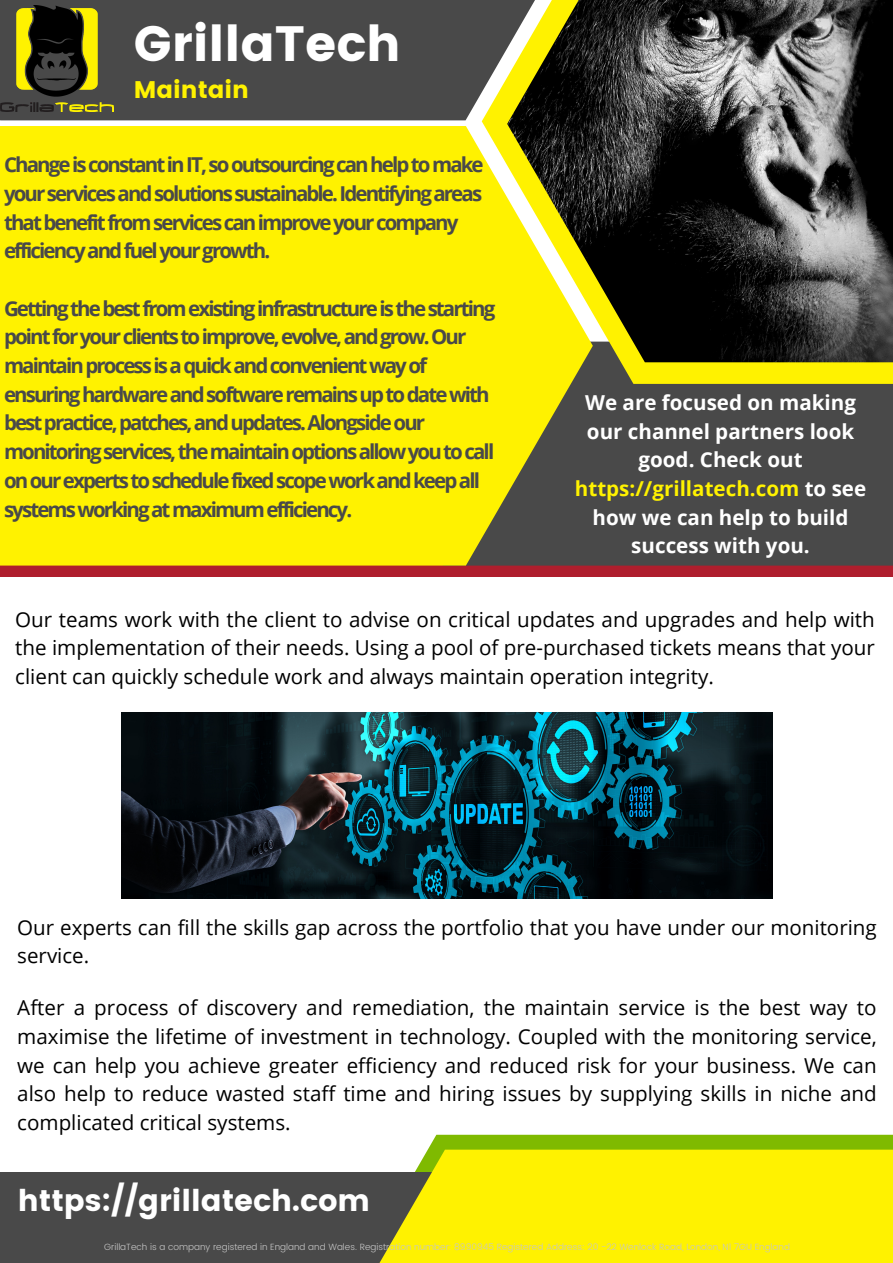
<style>
.page{position:relative;width:893px;height:1263px;background:#fff}
.page>*{position:absolute;margin:0;border:0;box-sizing:border-box;transform-origin:0 0}
.t1{font:49.5px "Poppins";color:#fff}
.t2{font:30px "Poppins";color:#fff}
.t3{font:24px "Poppins";color:#fff200}
.t4{font:20.55px/28.7px "Open Sans";color:#000;text-align:justify}
.t5{font:700 20.55px/28.7px "Open Sans";color:#fff;text-align:center}
.t6{font:700 20.48px/28.7px "Open Sans";letter-spacing:-.095em;color:#494949}
.t7{font:300 9px "Poppins";color:#c6c6c6}
.s1{color:#fff200}
</style>
<div class="page">
<div style="left:0;top:0;width:482px;height:120px;background:#494949"></div>
<div style="left:0;top:476px;width:893px;height:100px;background:#af1e2d"></div>
<div style="left:378px;top:384px;width:515px;height:182px;background:#494949"></div>
<div style="left:0;top:126px;width:593px;height:439px;background:#fff200"></div>
<svg style="left:482px;top:0;width:411px;height:384px;background:#e0d721"></svg>
<img style="left:507px;top:0;width:386px;height:362px">
<div style="left:428px;top:1135px;width:465px;height:14px;background:#7fba00"></div>
<div style="left:0;top:1172px;width:433px;height:91px;background:#494949"></div>
<svg style="left:379px;top:1149px;width:514px;height:114px;background:#f5ea07"></svg>
<img style="left:0;top:5px;width:113px;height:106px">
<img style="left:121px;top:713px;width:652px;height:185px">
<p class="t1" style="left:134px;top:15px;width:268px">GrillaTech</p>
<p class="t3" style="left:134px;top:76px;width:117px">Maintain</p>
<p class="t6" style="left:4px;top:150px;width:481px">Change is constant in IT, so outsourcing can help to make your services and solutions sustainable. Identifying areas that benefit from services can improve your company efficiency and fuel your growth.</p>
<p class="t6" style="left:4px;top:293px;width:493px">Getting the best from existing infrastructure is the starting point for your clients to improve, evolve, and grow. Our maintain process is a quick and convenient way of ensuring hardware and software remains up to date with best practice, patches, and updates. Alongside our monitoring services, the maintain options allow you to call on our experts to schedule fixed scope work and keep all systems working at maximum efficiency.</p>
<p class="t5" style="left:575px;top:388px;width:293px">We are focused on making our channel partners look good. Check out <span class="s1">https://grillatech.com</span> to see how we can help to build success with you.</p>
<p class="t4" style="left:15px;top:604px;width:861px">Our teams work with the client to advise on critical updates and upgrades and help with the implementation of their needs. Using a pool of pre-purchased tickets means that your client can quickly schedule work and always maintain operation integrity.</p>
<p class="t4" style="left:17px;top:912px;width:861px">Our experts can fill the skills gap across the portfolio that you have under our monitoring service.</p>
<p class="t4" style="left:17px;top:993px;width:861px">After a process of discovery and remediation, the maintain service is the best way to maximise the lifetime of investment in technology. Coupled with the monitoring service, we can help you achieve greater efficiency and reduced risk for your business. We can also help to reduce wasted staff time and hiring issues by supplying skills in niche and complicated critical systems.</p>
<p class="t2" style="left:18px;top:1183px;width:354px">https://grillatech.com</p>
<p class="t7" style="left:104px;top:1242px;width:687px">GrillaTech is a company registered in England and Wales. Registration number: 8990945 Registered Address: 20 -22 Wenlock Road, London, N1 7GU England</p>
</div>
